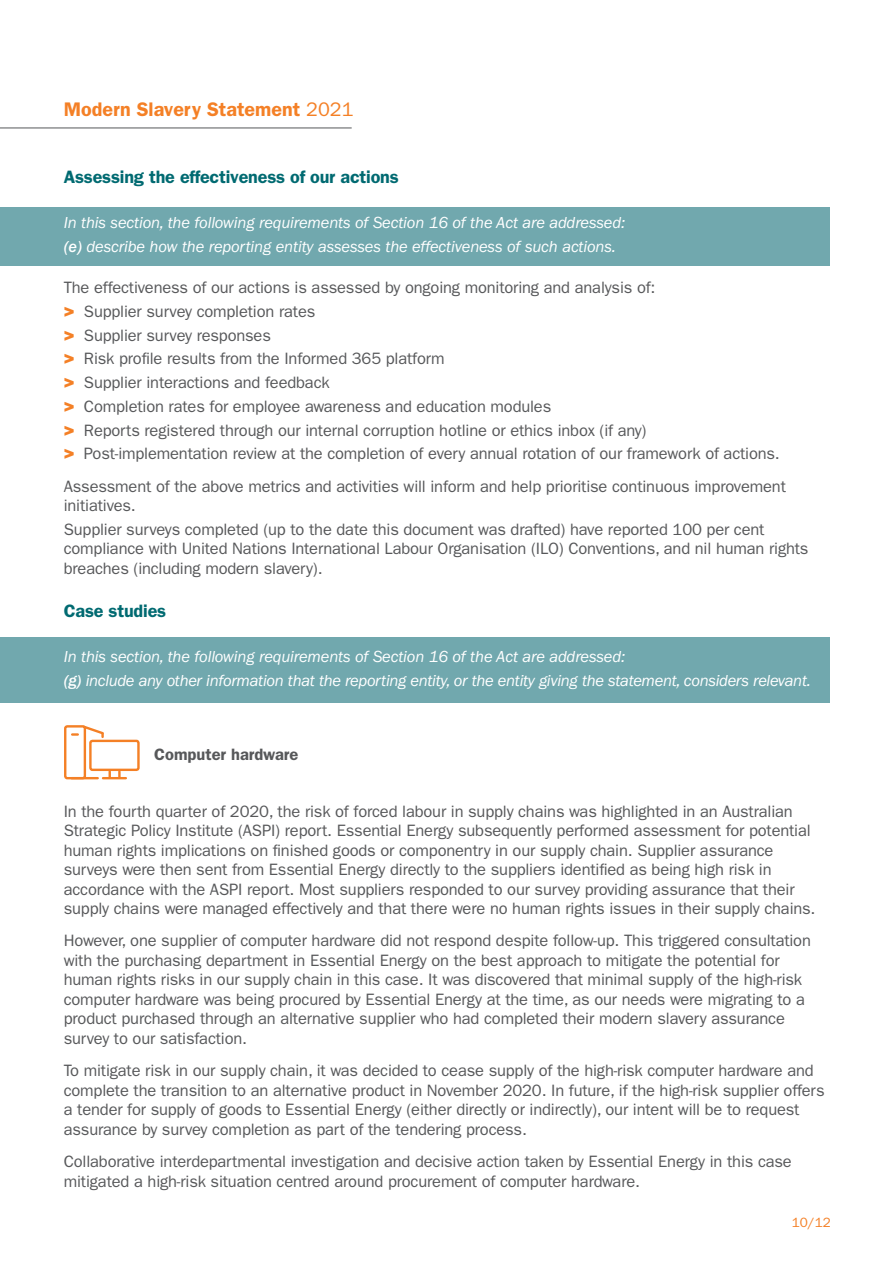
<style>
.page{position:relative;width:893px;height:1263px;background:#fff}
.page>*{position:absolute;margin:0;border:0;box-sizing:border-box;transform-origin:0 0}
.t1{font:600 19.8px "ITC Franklin Gothic Std";color:#f48026}
.t2{font:600 18px "ITC Franklin Gothic Std";letter-spacing:-.01em;color:#006a71}
.t3{font:16.5px/19.5px "ITC Franklin Gothic Std";letter-spacing:-.01em;color:#57585a}
.t4{font:italic 16.5px/23.7px "ITC Franklin Gothic Std";letter-spacing:-.01em;color:#fff}
.t5{font:600 16.5px "ITC Franklin Gothic Std";color:#57585a}
.t6{font:13.5px "ITC Franklin Gothic Std";color:#f48026}
.s1{font-weight:400}
.s2{font-family:"ITC Franklin Gothic Std Med It";font-style:normal}
.s3{font-family:"ITC Franklin Gothic Std Hvy";font-size:18px;color:#f48026}
</style>
<div class="page">
<div style="left:0;top:207px;width:829px;height:59px;background:#71a8ae"></div>
<div style="left:0;top:638px;width:829px;height:65px;background:#71a8ae"></div>
<div style="left:89px;top:740px;width:51px;height:31px;border:2px solid #f48026;border-radius:2px"></div>
<div style="left:64px;top:725px;width:22px;height:54px;border:2px solid #f48026;border-radius:2px"></div>
<hr style="left:72px;top:777px;width:26px;height:2px;background:#f48026">
<hr style="left:103px;top:777px;width:23px;height:2px;background:#f48026">
<svg style="left:109px;top:771px;width:2px;height:6px"></svg>
<svg style="left:118px;top:771px;width:3px;height:6px"></svg>
<svg style="left:72px;top:725px;width:32px;height:12px"></svg>
<hr style="left:0;top:128px;width:352px;height:1px;background:#57585a">
<p class="t1" style="left:64px;top:98px;width:291px">Modern Slavery Statement <span class="s1">2021</span></p>
<p class="t2" style="left:64px;top:167px;width:336px">Assessing the effectiveness of our actions</p>
<p class="t4" style="left:64px;top:211px;width:563px">In this section, the following requirements of Section 16 of the Act are addressed: <span class="s2">(e)</span> describe how the reporting entity assesses the effectiveness of such actions.</p>
<p class="t3" style="left:64px;top:276px;width:718px;line-height:23.7px">The effectiveness of our actions is assessed by ongoing monitoring and analysis of:<br><span class="s3">&gt;</span> Supplier survey completion rates<br><span class="s3">&gt;</span> Supplier survey responses<br><span class="s3">&gt;</span> Risk profile results from the Informed 365 platform<br><span class="s3">&gt;</span> Supplier interactions and feedback<br><span class="s3">&gt;</span> Completion rates for employee awareness and education modules<br><span class="s3">&gt;</span> Reports registered through our internal corruption hotline or ethics inbox (if any)<br><span class="s3">&gt;</span> Post-implementation review at the completion of every annual rotation of our framework of actions.</p>
<p class="t3" style="left:64px;top:476px;width:724px">Assessment of the above metrics and activities will inform and help prioritise continuous improvement initiatives.</p>
<p class="t3" style="left:64px;top:520px;width:746px">Supplier surveys completed (up to the date this document was drafted) have reported 100 per cent compliance with United Nations International Labour Organisation (ILO) Conventions, and nil human rights breaches (including modern slavery).</p>
<p class="t2" style="left:64px;top:600px;width:104px">Case studies</p>
<p class="t4" style="left:64px;top:645px;width:749px">In this section, the following requirements of Section 16 of the Act are addressed:<br><span class="s2">(g)</span> include any other information that the reporting entity, or the entity giving the statement, considers relevant.</p>
<p class="t5" style="left:154px;top:745px;width:146px">Computer hardware</p>
<p class="t3" style="left:64px;top:801px;width:753px">In the fourth quarter of 2020, the risk of forced labour in supply chains was highlighted in an Australian Strategic Policy Institute (ASPI) report. Essential Energy subsequently performed assessment for potential human rights implications on finished goods or componentry in our supply chain. Supplier assurance surveys were then sent from Essential Energy directly to the suppliers identified as being high risk in accordance with the ASPI report. Most suppliers responded to our survey providing assurance that their supply chains were managed effectively and that there were no human rights issues in their supply chains.</p>
<p class="t3" style="left:64px;top:931px;width:749px">However, one supplier of computer hardware did not respond despite follow-up. This triggered consultation with the purchasing department in Essential Energy on the best approach to mitigate the potential for human rights risks in our supply chain in this case. It was discovered that minimal supply of the high-risk computer hardware was being procured by Essential Energy at the time, as our needs were migrating to a product purchased through an alternative supplier who had completed their modern slavery assurance survey to our satisfaction.</p>
<p class="t3" style="left:64px;top:1061px;width:762px">To mitigate risk in our supply chain, it was decided to cease supply of the high-risk computer hardware and complete the transition to an alternative product in November 2020. In future, if the high-risk supplier offers a tender for supply of goods to Essential Energy (either directly or indirectly), our intent will be to request assurance by survey completion as part of the tendering process.</p>
<p class="t3" style="left:64px;top:1152px;width:729px">Collaborative interdepartmental investigation and decisive action taken by Essential Energy in this case mitigated a high-risk situation centred around procurement of computer hardware.</p>
<p class="t6" style="left:792px;top:1214px;width:40px">10/12</p>
</div>
